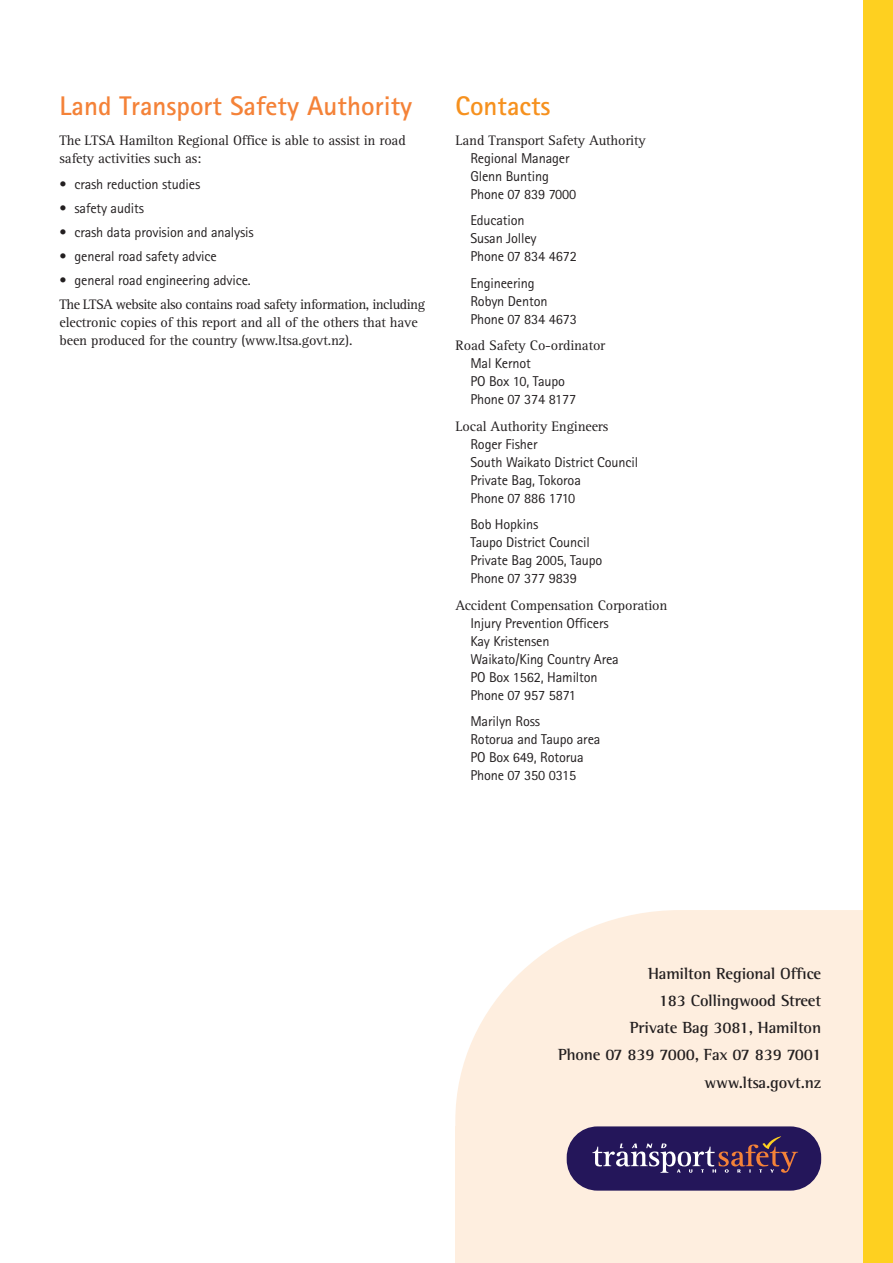
<style>
.page{position:relative;width:893px;height:1263px;background:#fff}
.page>*{position:absolute;margin:0;border:0;box-sizing:border-box;transform-origin:0 0}
.t1{font:700 27px "Rotis Sans Serif";color:#f48238}
.t2{font:700 27px "Rotis Sans Serif";color:#f6911e}
.t3{font:700 16.5px/27.3px "Rotis Semi Serif";letter-spacing:-.01em;color:#231f20;text-align:right}
.t4{font:14.25px/18px "Rotis Sans Serif";letter-spacing:-.01em;color:#231f20}
.t5{font:14.25px/18px "Rotis Serif";letter-spacing:-.01em;color:#231f20}
</style>
<div class="page">
<svg style="left:455px;top:910px;width:408px;height:217px;fill:#feeedf"></svg>
<div style="left:455px;top:1127px;width:437px;height:136px;background:#feeedf"></div>
<div style="left:863px;top:0;width:29px;height:1263px;background:#fed020"></div>
<div style="left:566px;top:1126px;width:255px;height:65px;background:#24165a;border-radius:31px"></div>
<svg style="left:592px;top:1136px;width:206px;height:37px"></svg>
<h1 class="t1" style="left:60px;top:97px;width:354px">Land Transport Safety Authority</h1>
<p class="t5" style="left:60px;top:132px;width:348px">The LTSA Hamilton Regional Office is able to assist in road safety activities such as:</p>
<p class="t4" style="left:60px;top:177px;width:142px">• crash reduction studies</p>
<p class="t4" style="left:60px;top:201px;width:86px">• safety audits</p>
<p class="t4" style="left:60px;top:225px;width:196px">• crash data provision and analysis</p>
<p class="t4" style="left:60px;top:249px;width:159px">• general road safety advice</p>
<p class="t4" style="left:60px;top:273px;width:193px">• general road engineering advice.</p>
<p class="t5" style="left:60px;top:297px;width:367px">The LTSA website also contains road safety information, including electronic copies of this report and all of the others that have been produced for the country (www.ltsa.govt.nz).</p>
<h1 class="t2" style="left:455px;top:97px;width:97px">Contacts</h1>
<p class="t5" style="left:455px;top:132px;width:192px">Land Transport Safety Authority</p>
<p class="t4" style="left:470px;top:150px;width:107px">Regional Manager<br>Glenn Bunting<br>Phone 07 839 7000</p>
<p class="t4" style="left:470px;top:213px;width:108px">Education<br>Susan Jolley<br>Phone 07 834 4672</p>
<p class="t4" style="left:470px;top:275px;width:108px">Engineering<br>Robyn Denton<br>Phone 07 834 4673</p>
<p class="t5" style="left:455px;top:338px;width:151px">Road Safety Co-ordinator</p>
<p class="t4" style="left:470px;top:356px;width:107px">Mal Kernot<br>PO Box 10, Taupo<br>Phone 07 374 8177</p>
<p class="t5" style="left:455px;top:418px;width:154px">Local Authority Engineers</p>
<p class="t4" style="left:470px;top:436px;width:169px">Roger Fisher<br>South Waikato District Council<br>Private Bag, Tokoroa<br>Phone 07 886 1710</p>
<p class="t4" style="left:470px;top:517px;width:133px">Bob Hopkins<br>Taupo District Council<br>Private Bag 2005, Taupo<br>Phone 07 377 9839</p>
<p class="t5" style="left:455px;top:597px;width:213px">Accident Compensation Corporation</p>
<p class="t4" style="left:470px;top:615px;width:150px">Injury Prevention Officers<br>Kay Kristensen<br>Waikato/King Country Area<br>PO Box 1562, Hamilton<br>Phone 07 957 5871</p>
<p class="t4" style="left:470px;top:714px;width:131px">Marilyn Ross<br>Rotorua and Taupo area<br>PO Box 649, Rotorua<br>Phone 07 350 0315</p>
<p class="t3" style="left:558px;top:961px;width:265px">Hamilton Regional Office<br>183 Collingwood Street<br>Private Bag 3081, Hamilton<br>Phone 07 839 7000, Fax 07 839 7001 www.ltsa.govt.nz</p>
</div>
